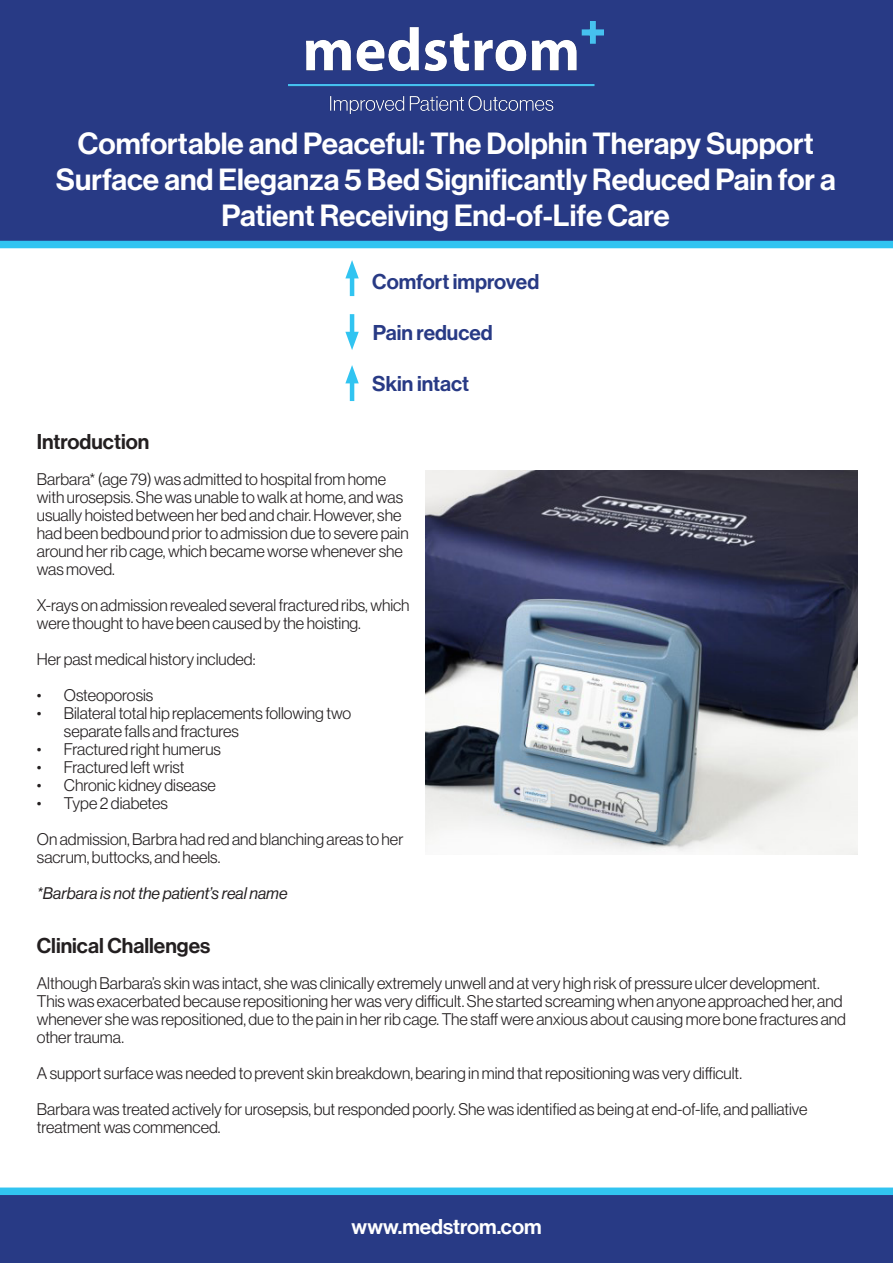
<style>
.page{position:relative;width:893px;height:1263px;background:#fff}
.page>*{position:absolute;margin:0;border:0;box-sizing:border-box;transform-origin:0 0}
.t1{font:30px/36px "N Haas Grotesk DS Pro 65 Md";color:#fff;text-align:center}
.t2{font:21px "N Haas Grotesk DS Pro 65 Md";color:#283a85}
.t3{font:21px "N Haas Grotesk DS Pro 65 Md";color:#231f20}
.t4{font:21px "N Haas Grotesk DS Pro 65 Md";color:#fff}
.t5{font:16.5px/18px "N Haas Grotesk DS Pro 45 Lt";color:#231f20}
.t6{font:16.5px "N Haas Grotesk DS Pro 56 It";color:#231f20}
</style>
<div class="page">
<div style="left:0;top:0;width:893px;height:248px;background:#283a85"></div>
<svg style="left:0;top:1187px;width:893px;height:76px;background:#2a4990"></svg>
<img style="left:288px;top:22px;width:315px;height:91px">
<hr style="left:350px;top:271px;width:4px;height:25px;background:#31c4f1">
<svg style="left:345px;top:260px;width:14px;height:18px"></svg>
<hr style="left:350px;top:376px;width:4px;height:25px;background:#31c4f1">
<svg style="left:345px;top:365px;width:14px;height:18px"></svg>
<hr style="left:350px;top:314px;width:4px;height:25px;background:#31c4f1">
<svg style="left:345px;top:332px;width:14px;height:18px"></svg>
<img style="left:425px;top:470px;width:432px;height:385px">
<p class="t1" style="left:56px;top:125px;width:781px">Comfortable and Peaceful: The Dolphin Therapy Support<br>Surface and Eleganza 5 Bed Significantly Reduced Pain for a<br>Patient Receiving End-of-Life Care</p>
<p class="t2" style="left:372px;top:269px;width:168px">Comfort improved</p>
<p class="t2" style="left:373px;top:320px;width:121px">Pain reduced</p>
<p class="t2" style="left:372px;top:371px;width:98px">Skin intact</p>
<p class="t3" style="left:37px;top:430px;width:114px">Introduction</p>
<p class="t5" style="left:37px;top:470px;width:373px">Barbara* (age 79) was admitted to hospital from home with urosepsis. She was unable to walk at home, and was usually hoisted between her bed and chair. However, she had been bedbound prior to admission due to severe pain around her rib cage, which became worse whenever she was moved.</p>
<p class="t5" style="left:37px;top:596px;width:374px">X-rays on admission revealed several fractured ribs, which were thought to have been caused by the hoisting.</p>
<p class="t5" style="left:37px;top:650px;width:220px">Her past medical history included:</p>
<p class="t5" style="left:37px;top:686px;width:118px">• Osteoporosis</p>
<p class="t5" style="left:64px;top:704px;width:289px;text-indent:-27px">• Bilateral total hip replacements following two separate falls and fractures</p>
<p class="t5" style="left:37px;top:740px;width:186px">• Fractured right humerus</p>
<p class="t5" style="left:37px;top:758px;width:149px">• Fractured left wrist</p>
<p class="t5" style="left:37px;top:776px;width:181px">• Chronic kidney disease</p>
<p class="t5" style="left:37px;top:794px;width:133px">• Type 2 diabetes</p>
<p class="t5" style="left:37px;top:830px;width:368px">On admission, Barbra had red and blanching areas to her sacrum, buttocks, and heels.</p>
<p class="t6" style="left:37px;top:884px;width:252px">*Barbara is not the patient’s real name</p>
<p class="t3" style="left:37px;top:934px;width:175px">Clinical Challenges</p>
<p class="t5" style="left:37px;top:974px;width:811px">Although Barbara’s skin was intact, she was clinically extremely unwell and at very high risk of pressure ulcer development.<br>This was exacerbated because repositioning her was very difficult. She started screaming when anyone approached her, and whenever she was repositioned, due to the pain in her rib cage. The staff were anxious about causing more bone fractures and other trauma.</p>
<p class="t5" style="left:37px;top:1064px;width:707px">A support surface was needed to prevent skin breakdown, bearing in mind that repositioning was very difficult.</p>
<p class="t5" style="left:37px;top:1100px;width:772px">Barbara was treated actively for urosepsis, but responded poorly. She was identified as being at end-of-life, and palliative treatment was commenced.</p>
<p class="t4" style="left:351px;top:1214px;width:192px">www.medstrom.com</p>
</div>
